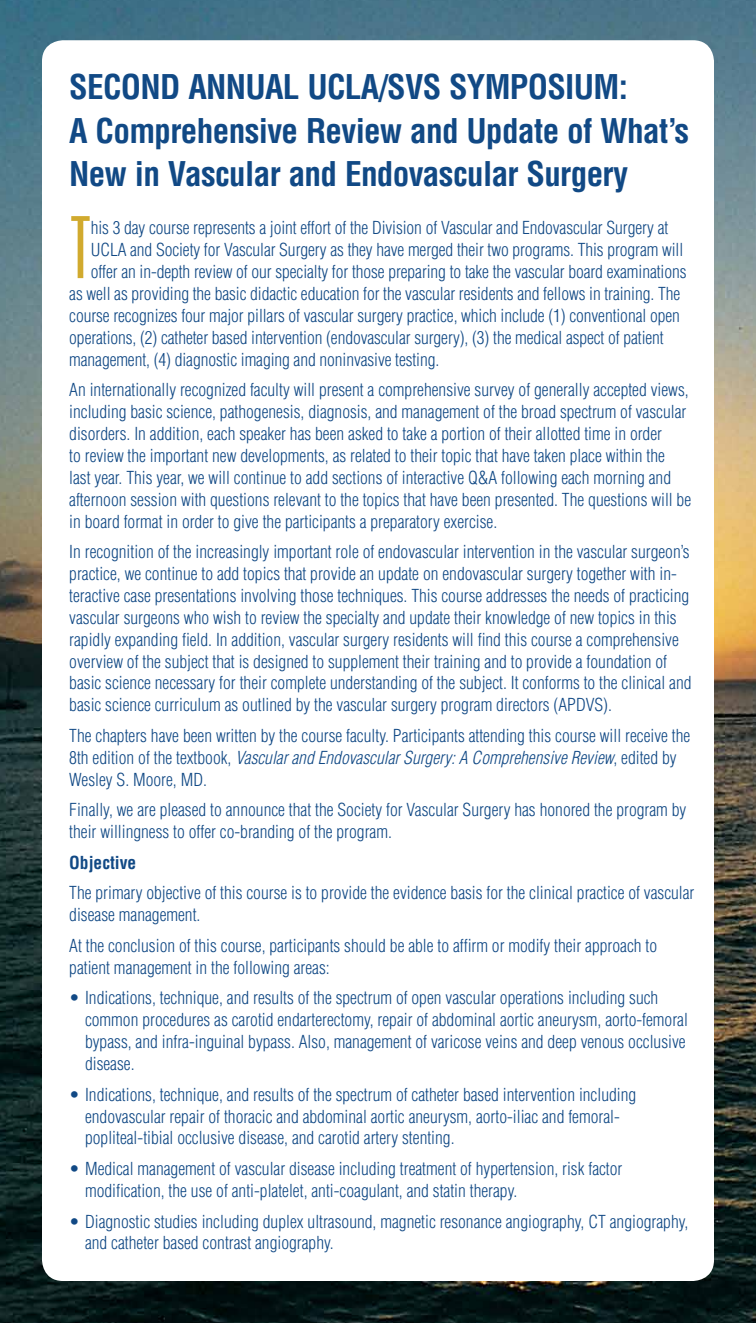
<style>
.page{position:relative;width:756px;height:1323px;background:#fff}
.page>*{position:absolute;margin:0;border:0;box-sizing:border-box;transform-origin:0 0}
.t1{font:700 condensed 103.25px "Helvetica";letter-spacing:.02em;color:#114985;scale:.75 1}
.t2{font:300 ultra-condensed 85.92px "Univers";color:#d1aa2e}
.t3{font:700 condensed 33.25px/43.8px "Helvetica";letter-spacing:-.02em;color:#114985}
.t4{font:300 condensed 17.5px/21.9px "Helvetica";color:#114985}
.t5{font:700 condensed 17.5px "Helvetica";color:#114985}
.s1{font-style:italic}
</style>
<div class="page">
<img style="left:0;top:0;width:756px;height:1323px">
<svg style="left:755px;top:134px;width:1px;height:124px"></svg>
<div style="left:42px;top:40px;width:672px;height:1241px;background:#fff;border-radius:21px"></div>
<h3 class="t3" style="left:69px;top:65px;width:621px">SECOND ANNUAL UCLA/SVS SYMPOSIUM:<br>A Comprehensive Review and Update of What’s<br>New in Vascular and Endovascular Surgery</h3>
<h2 class="t2" style="left:69px;top:203px;width:24px">T</h2>
<p class="t4" style="left:91px;top:217px;width:579px">his 3 day course represents a joint effort of the Division of Vascular and Endovascular Surgery at</p>
<h1 class="t1" style="left:24px;top:1241px;width:1556px;rotate:-90deg">Vascular and Endovascular Surgery</h1>
<p class="t4" style="left:91px;top:239px;width:594px">UCLA and Society for Vascular Surgery as they have merged their two programs. This program will</p>
<p class="t4" style="left:91px;top:261px;width:597px">offer an in-depth review of our specialty for those preparing to take the vascular board examinations</p>
<p class="t4" style="left:69px;top:283px;width:612px">as well as providing the basic didactic education for the vascular residents and fellows in training. The</p>
<p class="t4" style="left:69px;top:304px;width:612px">course recognizes four major pillars of vascular surgery practice, which include (1) conventional open</p>
<p class="t4" style="left:69px;top:326px;width:596px">operations, (2) catheter based intervention (endovascular surgery), (3) the medical aspect of patient</p>
<p class="t4" style="left:69px;top:348px;width:372px">management, (4) diagnostic imaging and noninvasive testing.</p>
<p class="t4" style="left:69px;top:379px;width:623px">An internationally recognized faculty will present a comprehensive survey of generally accepted views, including basic science, pathogenesis, diagnosis, and management of the broad spectrum of vascular disorders. In addition, each speaker has been asked to take a portion of their allotted time in order<br>to review the important new developments, as related to their topic that have taken place within the<br>last year. This year, we will continue to add sections of interactive Q&amp;A following each morning and afternoon session with questions relevant to the topics that have been presented. The questions will be in board format in order to give the participants a preparatory exercise.</p>
<p class="t4" style="left:69px;top:541px;width:624px">In recognition of the increasingly important role of endovascular intervention in the vascular surgeon’s practice, we continue to add topics that provide an update on endovascular surgery together with in&shy;teractive case presentations involving those techniques. This course addresses the needs of practicing vascular surgeons who wish to review the specialty and update their knowledge of new topics in this rapidly expanding field. In addition, vascular surgery residents will find this course a comprehensive overview of the subject that is designed to supplement their training and to provide a foundation of basic science necessary for their complete understanding of the subject. It conforms to the clinical and basic science curriculum as outlined by the vascular surgery program directors (APDVS).</p>
<p class="t4" style="left:69px;top:724px;width:623px">The chapters have been written by the course faculty. Participants attending this course will receive the<br>8th edition of the textbook, <span class="s1">Vascular and Endovascular Surgery: A Comprehensive Review</span>, edited by<br>Wesley S. Moore, MD.</p>
<p class="t4" style="left:69px;top:799px;width:619px">Finally, we are pleased to announce that the Society for Vascular Surgery has honored the program by their willingness to offer co-branding of the program.</p>
<p class="t5" style="left:69px;top:852px;width:69px">Objective</p>
<p class="t4" style="left:69px;top:882px;width:627px">The primary objective of this course is to provide the evidence basis for the clinical practice of vascular disease management.</p>
<p class="t4" style="left:69px;top:934px;width:589px">At the conclusion of this course, participants should be able to affirm or modify their approach to patient management in the following areas:</p>
<p class="t4" style="left:85px;top:987px;width:604px;text-indent:-16px">• Indications, technique, and results of the spectrum of open vascular operations including such common procedures as carotid endarterectomy, repair of abdominal aortic aneurysm, aorto-femoral bypass, and infra-inguinal bypass. Also, management of varicose veins and deep venous occlusive disease.</p>
<p class="t4" style="left:85px;top:1083px;width:553px;text-indent:-16px">• Indications, technique, and results of the spectrum of catheter based intervention including endovascular repair of thoracic and abdominal aortic aneurysm, aorto-iliac and femoral&shy;popliteal-tibial occlusive disease, and carotid artery stenting.</p>
<p class="t4" style="left:85px;top:1158px;width:539px;text-indent:-16px">• Medical management of vascular disease including treatment of hypertension, risk factor modification, the use of anti-platelet, anti-coagulant, and statin therapy.</p>
<p class="t4" style="left:85px;top:1210px;width:605px;text-indent:-16px">• Diagnostic studies including duplex ultrasound, magnetic resonance angiography, CT angiography, and catheter based contrast angiography.</p>
</div>
